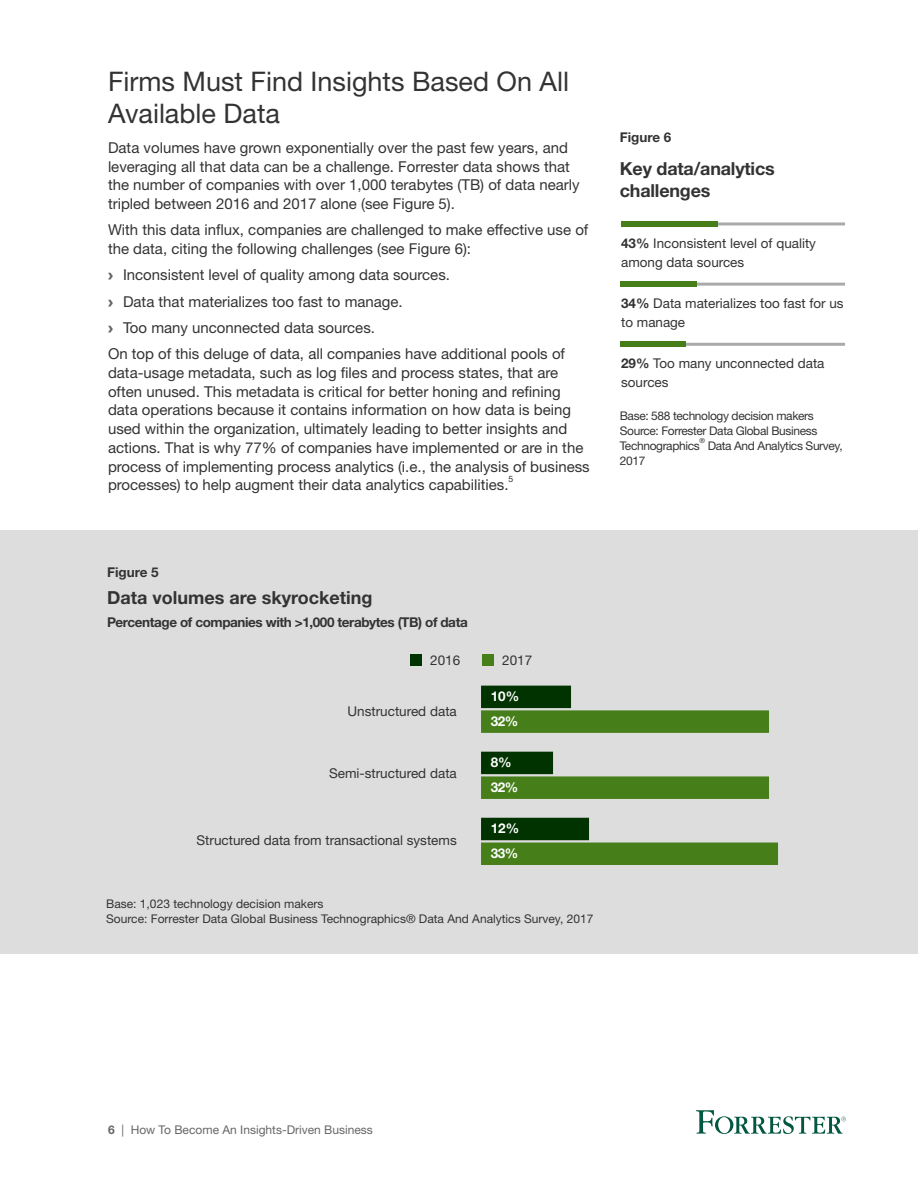
<style>
.page{position:relative;width:918px;height:1188px;background:#fff}
.page>*{position:absolute;margin:0;border:0;box-sizing:border-box;transform-origin:0 0}
.t1{font:27px/31.5px "Helvetica Neue LT Std";color:#333}
.t2{font:700 18px/22.4px "Helvetica Neue LT Std";letter-spacing:-.01em;color:#333}
.t3{font:15px/18.8px "Helvetica Neue LT Std";color:#333}
.t4{font:13.5px/18.8px "Helvetica Neue LT Std";color:#333}
.t5{font:700 13.5px "Helvetica Neue LT Std";letter-spacing:-.03em;color:#333}
.t6{font:700 13.5px/24.9px "Helvetica Neue LT Std";letter-spacing:-.03em;color:#fff}
.t7{font:12px/15px "Helvetica Neue LT Std";color:#333}
.t8{font:12px/15px "Helvetica Neue LT Std";letter-spacing:-.03em;color:#333}
.t9{font:12px "Helvetica Neue LT Std";color:#666}
.t10{font:8.7px "Helvetica Neue LT Std";color:#333}
.t11{font:6.9px "Helvetica Neue LT Std";color:#333}
.s1{font-family:"Arial";font-weight:900;color:#666}
.s2{font-weight:700}
</style>
<div class="page">
<svg style="left:696px;top:1110px;width:150px;height:24px"></svg>
<div style="left:0;top:531px;width:918px;height:423px;background:#ddd"></div>
<div style="left:410px;top:654px;width:12px;height:12px;background:#030"></div>
<div style="left:482px;top:654px;width:12px;height:12px;background:#467f1a"></div>
<svg style="left:481px;top:685px;width:288px;height:48px"></svg>
<svg style="left:481px;top:751px;width:288px;height:48px"></svg>
<svg style="left:481px;top:817px;width:297px;height:48px"></svg>
<hr style="left:621px;top:222px;width:224px;height:3px;background:#aaa">
<div style="left:621px;top:221px;width:96px;height:6px;background:#467f1a"></div>
<hr style="left:621px;top:283px;width:224px;height:3px;background:#aaa">
<div style="left:621px;top:281px;width:76px;height:6px;background:#467f1a"></div>
<hr style="left:621px;top:343px;width:224px;height:3px;background:#aaa">
<div style="left:621px;top:341px;width:65px;height:6px;background:#467f1a"></div>
<h1 class="t1" style="left:108px;top:66px;width:463px">Firms Must Find Insights Based On All<br>Available Data</h1>
<p class="t3" style="left:108px;top:138px;width:473px">Data volumes have grown exponentially over the past few years, and leveraging all that data can be a challenge. Forrester data shows that the number of companies with over 1,000 terabytes (TB) of data nearly tripled between 2016 and 2017 alone (see Figure 5).</p>
<p class="t3" style="left:108px;top:220px;width:482px">With this data influx, companies are challenged to make effective use of the data, citing the following challenges (see Figure 6):</p>
<p class="t3" style="left:108px;top:262px;width:459px;line-height:26.2px"><span class="s1">›</span> Inconsistent level of quality among data sources.<br><span class="s1">›</span> Data that materializes too fast to manage.<br><span class="s1">›</span> Too many unconnected data sources.<br>On top of this deluge of data, all companies have additional pools of</p>
<p class="t3" style="left:108px;top:363px;width:483px">data-usage metadata, such as log files and process states, that are often unused. This metadata is critical for better honing and refining data operations because it contains information on how data is being used within the organization, ultimately leading to better insights and actions. That is why 77% of companies have implemented or are in the process of implementing process analytics (i.e., the analysis of business processes) to help augment their data analytics capabilities.</p>
<p class="t10" style="left:509px;top:474px;width:6px">5</p>
<p class="t5" style="left:620px;top:128px;width:53px">Figure 6</p>
<p class="t2" style="left:620px;top:157px;width:157px">Key data/analytics challenges</p>
<p class="t4" style="left:621px;top:233px;width:196px"><span class="s2">43%</span> Inconsistent level of quality among data sources</p>
<p class="t4" style="left:621px;top:294px;width:224px"><span class="s2">34%</span> Data materializes too fast for us to manage</p>
<p class="t4" style="left:621px;top:354px;width:205px"><span class="s2">29%</span> Too many unconnected data sources</p>
<p class="t8" style="left:620px;top:408px;width:199px">Base: 588 technology decision makers<br>Source: Forrester Data Global Business<br>Technographics</p>
<p class="t11" style="left:699px;top:436px;width:7px">®</p>
<p class="t8" style="left:708px;top:438px;width:136px">Data And Analytics Survey,</p>
<p class="t8" style="left:620px;top:453px;width:27px">2017</p>
<p class="t5" style="left:107px;top:563px;width:53px">Figure 5</p>
<p class="t2" style="left:107px;top:586px;width:267px">Data volumes are skyrocketing</p>
<p class="t5" style="left:107px;top:614px;width:362px">Percentage of companies with &gt;1,000 terabytes (TB) of data</p>
<p class="t4" style="left:430px;top:650px;width:32px">2016</p>
<p class="t4" style="left:348px;top:701px;width:111px">Unstructured data</p>
<p class="t4" style="left:502px;top:650px;width:32px">2017</p>
<p class="t6" style="left:491px;top:684px;width:30px">10%<br>32%</p>
<p class="t4" style="left:329px;top:764px;width:129px">Semi-structured data</p>
<p class="t6" style="left:491px;top:750px;width:29px">8%<br>32%</p>
<p class="t4" style="left:197px;top:830px;width:262px">Structured data from transactional systems</p>
<p class="t6" style="left:491px;top:816px;width:30px">12%<br>33%</p>
<p class="t7" style="left:106px;top:896px;width:489px">Base: 1,023 technology decision makers<br>Source: Forrester Data Global Business Technographics® Data And Analytics Survey, 2017</p>
<p class="t9" style="left:108px;top:1123px;width:266px"><span class="s2">6</span> | How To Become An Insights-Driven Business</p>
</div>
